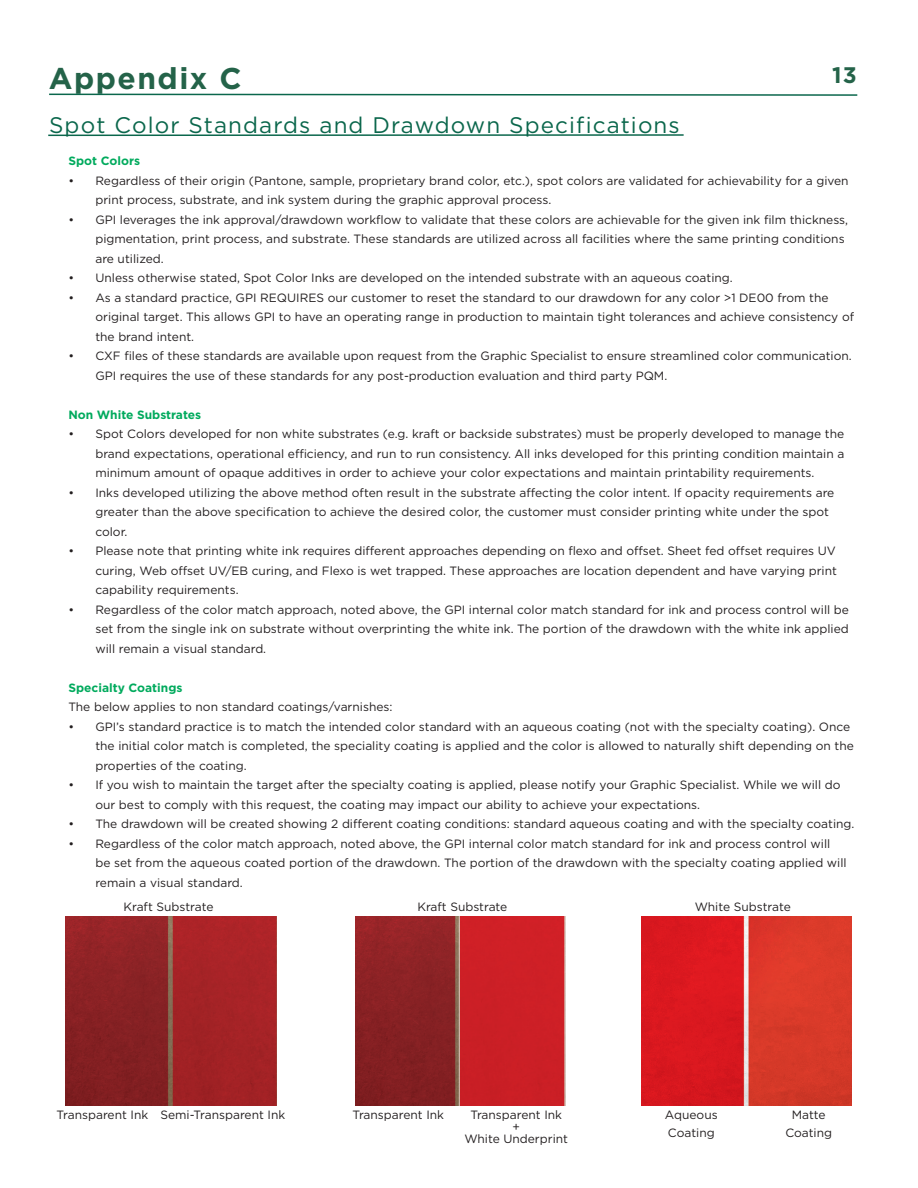
<style>
.page{position:relative;width:918px;height:1188px;background:#fff}
.page>*{position:absolute;margin:0;border:0;box-sizing:border-box;transform-origin:0 0}
.t1{font:700 30px "Gotham";letter-spacing:.05em;color:#246349}
.t2{font:22.5px "Gotham";letter-spacing:.05em;color:#0b674c}
.t3{font:700 22.5px "Gotham";color:#246349}
.t4{font:12px/19.5px "Gotham";color:#231f20}
.t5{font:700 12px "Gotham";color:#00aa5d}
</style>
<div class="page">
<svg style="left:49px;top:93px;width:809px;height:3px"></svg>
<hr style="left:48px;top:134px;width:636px;height:2px;background:#0b674c">
<img style="left:642px;top:917px;width:210px;height:189px">
<img style="left:355px;top:917px;width:210px;height:189px">
<img style="left:66px;top:917px;width:210px;height:189px">
<h2 class="t3" style="left:832px;top:60px;width:26px">13</h2>
<h1 class="t1" style="left:49px;top:59px;width:194px">Appendix C</h1>
<h2 class="t2" style="left:49px;top:110px;width:632px">Spot Color Standards and Drawdown Specifications</h2>
<p class="t5" style="left:68px;top:153px;width:73px">Spot Colors</p>
<p class="t4" style="left:95px;top:171px;width:755px;text-indent:-27px">• Regardless of their origin (Pantone, sample, proprietary brand color, etc.), spot colors are validated for achievability for a given print process, substrate, and ink system during the graphic approval process.</p>
<p class="t4" style="left:95px;top:210px;width:754px;text-indent:-27px">• GPI leverages the ink approval/drawdown workflow to validate that these colors are achievable for the given ink film thickness, pigmentation, print process, and substrate. These standards are utilized across all facilities where the same printing conditions are utilized.</p>
<p class="t4" style="left:68px;top:268px;width:666px">• Unless otherwise stated, Spot Color Inks are developed on the intended substrate with an aqueous coating.</p>
<p class="t4" style="left:95px;top:288px;width:760px;text-indent:-27px">• As a standard practice, GPI REQUIRES our customer to reset the standard to our drawdown for any color &gt;1 DE00 from the original target. This allows GPI to have an operating range in production to maintain tight tolerances and achieve consistency of the brand intent.</p>
<p class="t4" style="left:95px;top:346px;width:758px;text-indent:-27px">• CXF files of these standards are available upon request from the Graphic Specialist to ensure streamlined color communication.<br>GPI requires the use of these standards for any post-production evaluation and third party PQM.</p>
<p class="t5" style="left:68px;top:407px;width:134px">Non White Substrates</p>
<p class="t4" style="left:95px;top:424px;width:750px;text-align:justify;text-indent:-27px">• Spot Colors developed for non white substrates (e.g. kraft or backside substrates) must be properly developed to manage the brand expectations, operational efficiency, and run to run consistency. All inks developed for this printing condition maintain a minimum amount of opaque additives in order to achieve your color expectations and maintain printability requirements.</p>
<p class="t4" style="left:95px;top:483px;width:740px;text-indent:-27px">• Inks developed utilizing the above method often result in the substrate affecting the color intent. If opacity requirements are greater than the above specification to achieve the desired color, the customer must consider printing white under the spot color.</p>
<p class="t4" style="left:95px;top:541px;width:743px;text-align:justify;text-indent:-27px">• Please note that printing white ink requires different approaches depending on flexo and offset. Sheet fed offset requires UV curing, Web offset UV/EB curing, and Flexo is wet trapped. These approaches are location dependent and have varying print capability requirements.</p>
<p class="t4" style="left:95px;top:600px;width:755px;text-align:justify;text-indent:-27px">• Regardless of the color match approach, noted above, the GPI internal color match standard for ink and process control will be set from the single ink on substrate without overprinting the white ink. The portion of the drawdown with the white ink applied will remain a visual standard.</p>
<p class="t5" style="left:68px;top:680px;width:116px">Specialty Coatings</p>
<p class="t4" style="left:68px;top:697px;width:326px">The below applies to non standard coatings/varnishes:</p>
<p class="t4" style="left:95px;top:717px;width:760px;text-indent:-27px">• GPI’s standard practice is to match the intended color standard with an aqueous coating (not with the specialty coating). Once the initial color match is completed, the speciality coating is applied and the color is allowed to naturally shift depending on the properties of the coating.</p>
<p class="t4" style="left:95px;top:775px;width:747px;text-indent:-27px">• If you wish to maintain the target after the specialty coating is applied, please notify your Graphic Specialist. While we will do our best to comply with this request, the coating may impact our ability to achieve your expectations.</p>
<p class="t4" style="left:68px;top:814px;width:788px">• The drawdown will be created showing 2 different coating conditions: standard aqueous coating and with the specialty coating.</p>
<p class="t4" style="left:95px;top:834px;width:753px;text-indent:-27px">• Regardless of the color match approach, noted above, the GPI internal color match standard for ink and process control will be set from the aqueous coated portion of the drawdown. The portion of the drawdown with the specialty coating applied will remain a visual standard.</p>
<p class="t4" style="left:124px;top:897px;width:91px">Kraft Substrate</p>
<p class="t4" style="left:417px;top:897px;width:91px">Kraft Substrate</p>
<p class="t4" style="left:695px;top:897px;width:98px">White Substrate</p>
<p class="t4" style="left:57px;top:1105px;width:93px">Transparent Ink</p>
<p class="t4" style="left:464px;top:1108px;width:105px;line-height:12px;text-align:center">Transparent Ink<br>+<br>White Underprint</p>
<p class="t4" style="left:785px;top:1105px;width:48px;line-height:18px;text-align:center">Matte<br>Coating</p>
<p class="t4" style="left:160px;top:1105px;width:126px">Semi-Transparent Ink</p>
<p class="t4" style="left:352px;top:1105px;width:93px">Transparent Ink</p>
<p class="t4" style="left:665px;top:1105px;width:54px;line-height:18px">Aqueous<br>Coating</p>
</div>
